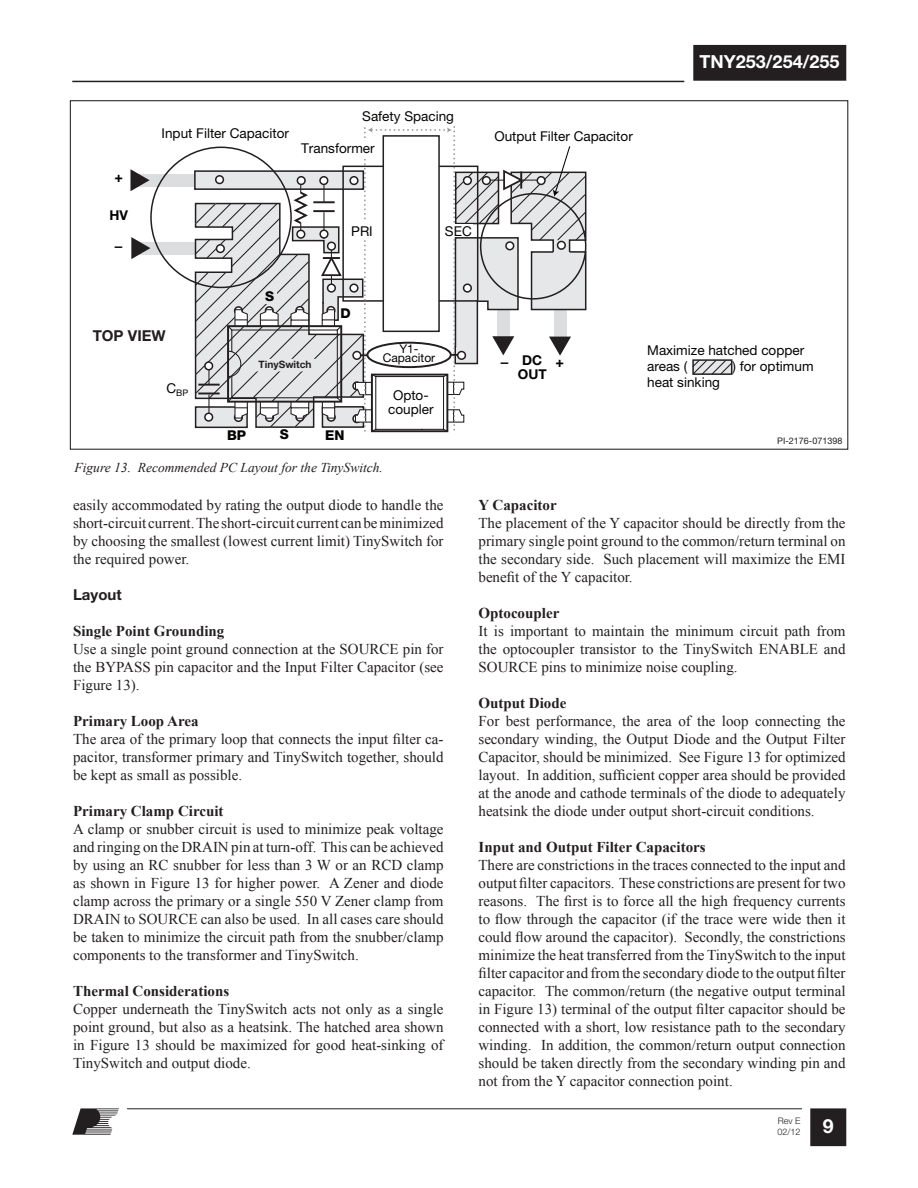
<style>
.page{position:relative;width:918px;height:1188px;background:#fff}
.page>*{position:absolute;margin:0;border:0;box-sizing:border-box;transform-origin:0 0}
.t1{font:700 19.5px "Helvetica Neue LT Std";color:#fff}
.t2{font:700 18px "Helvetica Neue LT Std";color:#fff}
._10_PT_Text{font:15px/18px "Times New Roman";color:#231f20;text-align:justify}
.Inside_Sub-subheader{font:700 15px "Times New Roman";color:#231f20}
.Inside_Subheader{font:700 15px "Helvetica Neue LT Std";color:#231f20}
.t3{font:13.5px/13.5px "Helvetica Neue LT Std";color:#040503;text-align:center}
.t4{font:italic 13.5px "Times New Roman";color:#231f20}
.t5{font:700 13.5px/11.9px "Helvetica Neue LT Std";color:#040503;text-align:center}
.t6{font:800 13.5px "Helvetica Neue LT Std";color:#040503}
.t7{font:700 13.5px "Helvetica";color:#040503}
.t8{font:12px/9px "Helvetica Neue LT Std";color:#040503;text-align:center}
.t9{font:700 10.2px "Helvetica Neue LT Std";color:#231f20}
.t10{font:9px "Helvetica Neue LT Std";color:#231f20}
.t11{font:300 9px/10.8px "Helvetica Neue LT Std";color:#231f20}
.t12{font:9px "Helvetica Neue LT Std";color:#040503}
.s1{font-family:"Helvetica"}
</style>
<div class="page">
<hr style="left:72px;top:81px;width:612px;height:1px;background:#231f20">
<div style="left:694px;top:46px;width:152px;height:34px;background:#231f20"></div>
<div style="left:693px;top:45px;width:153px;height:36px;border:2px solid #231f20"></div>
<svg style="left:72px;top:1108px;width:47px;height:27px"></svg>
<hr style="left:127px;top:1108px;width:675px;height:1px;background:#231f20">
<div style="left:811px;top:1109px;width:35px;height:36px;background:#231f20"></div>
<div style="left:810px;top:1108px;width:36px;height:38px;border:2px solid #231f20"></div>
<svg style="left:70px;top:100px;width:778px;height:350px"></svg>
<p class="t7" style="left:115px;top:168px;width:9px">+</p>
<p class="t5" style="left:110px;top:209px;width:20px">HV</p>
<p class="t7" style="left:115px;top:237px;width:9px">–</p>
<p class="t3" style="left:362px;top:109px;width:93px">Safety Spacing</p>
<p class="t3" style="left:301px;top:141px;width:75px">Transformer</p>
<p class="t3" style="left:162px;top:127px;width:129px">Input Filter Capacitor</p>
<p class="t3" style="left:494px;top:129px;width:140px">Output Filter Capacitor</p>
<p class="t3" style="left:351px;top:224px;width:23px">PRI</p>
<p class="t3" style="left:445px;top:224px;width:28px">SEC</p>
<p class="t2" style="left:700px;top:51px;width:141px">TNY253/254/255</p>
<p class="Inside_Subheader" style="left:93px;top:327px;width:75px">TOP VIEW</p>
<p class="t12" style="left:166px;top:387px;width:23px"><sup>C</sup>BP</p>
<p class="t6" style="left:265px;top:288px;width:11px">S</p>
<p class="t9" style="left:259px;top:358px;width:55px">TinySwitch</p>
<p class="t6" style="left:341px;top:305px;width:12px">D</p>
<p class="t6" style="left:280px;top:427px;width:11px">S</p>
<p class="t6" style="left:227px;top:427px;width:21px">BP</p>
<p class="t6" style="left:325px;top:427px;width:21px">EN</p>
<p class="t8" style="left:383px;top:344px;width:54px">Y1-<br>Capacitor</p>
<p class="t3" style="left:388px;top:388px;width:47px">Opto&shy;coupler</p>
<p class="t5" style="left:501px;top:356px;width:64px"><span class="s1">–</span>DC<span class="s1">+<br></span>OUT</p>
<p class="t3" style="left:647px;top:342px;width:159px;line-height:16.2px;text-align:left">Maximize hatched copper areas (</p>
<p class="t3" style="left:733px;top:359px;width:83px">) for optimum</p>
<p class="t3" style="left:647px;top:376px;width:74px">heat sinking</p>
<p class="t10" style="left:777px;top:435px;width:67px">PI-2176-071398</p>
<p class="t4" style="left:75px;top:458px;width:310px">Figure 13. Recommended PC Layout for the TinySwitch.</p>
<p class="_10_PT_Text" style="left:73px;top:496px;width:372px">easily accommodated by rating the output diode to handle the short-circuit current.The short-circuit current canbeminimized by choosing the smallest (lowest current limit) TinySwitch for the required power.</p>
<p class="Inside_Subheader" style="left:73px;top:585px;width:50px">Layout</p>
<p class="Inside_Sub-subheader" style="left:73px;top:621px;width:153px">Single Point Grounding</p>
<p class="_10_PT_Text" style="left:73px;top:640px;width:372px">Use a single point ground connection at the SOURCE pin for the BYPASS pin capacitor and the Input Filter Capacitor (see Figure 13).</p>
<p class="Inside_Sub-subheader" style="left:73px;top:711px;width:127px">Primary Loop Area</p>
<p class="_10_PT_Text" style="left:73px;top:730px;width:372px">The area of the primary loop that connects the input filter ca&shy;pacitor, transformer primary and TinySwitch together, should be kept as small as possible.</p>
<p class="Inside_Sub-subheader" style="left:73px;top:801px;width:152px">Primary Clamp Circuit</p>
<p class="_10_PT_Text" style="left:73px;top:820px;width:372px">A clamp or snubber circuit is used to minimize peak voltage and ringing on the DRAIN pin at turn-off. This can be achieved by using an RC snubber for less than 3 W or an RCD clamp as shown in Figure 13 for higher power. A Zener and diode clamp across the primary or a single 550 V Zener clamp from DRAIN to SOURCE can also be used. In all cases care should be taken to minimize the circuit path from the snubber/clamp components to the transformer and TinySwitch.</p>
<p class="Inside_Sub-subheader" style="left:73px;top:981px;width:158px">Thermal Considerations</p>
<p class="_10_PT_Text" style="left:73px;top:1000px;width:372px">Copper underneath the TinySwitch acts not only as a single point ground, but also as a heatsink. The hatched area shown in Figure 13 should be maximized for good heat-sinking of TinySwitch and output diode.</p>
<p class="Inside_Sub-subheader" style="left:478px;top:494px;width:80px">Y Capacitor</p>
<p class="_10_PT_Text" style="left:478px;top:514px;width:369px">The placement of the Y capacitor should be directly from the primary single point ground to the common/return terminal on the secondary side. Such placement will maximize the EMI benefit of the Y capacitor.</p>
<p class="Inside_Sub-subheader" style="left:478px;top:602px;width:82px">Optocoupler</p>
<p class="_10_PT_Text" style="left:478px;top:622px;width:369px">It is important to maintain the minimum circuit path from the optocoupler transistor to the TinySwitch ENABLE and SOURCE pins to minimize noise coupling.</p>
<p class="Inside_Sub-subheader" style="left:478px;top:692px;width:89px">Output Diode</p>
<p class="_10_PT_Text" style="left:478px;top:712px;width:369px">For best performance, the area of the loop connecting the secondary winding, the Output Diode and the Output Filter Capacitor, should be minimized. See Figure 13 for optimized layout. In addition, sufficient copper area should be provided at the anode and cathode terminals of the diode to adequately heatsink the diode under output short-circuit conditions.</p>
<p class="Inside_Sub-subheader" style="left:478px;top:836px;width:229px">Input and Output Filter Capacitors</p>
<p class="_10_PT_Text" style="left:478px;top:856px;width:369px">There are constrictions in the traces connected to the input and output filter capacitors. These constrictions are present for two reasons. The first is to force all the high frequency currents to flow through the capacitor (if the trace were wide then it could flow around the capacitor). Secondly, the constrictions minimize the heat transferred from the TinySwitch to the input filter capacitor and from the secondary diode to the output filter capacitor. The common/return (the negative output terminal in Figure 13) terminal of the output filter capacitor should be connected with a short, low resistance path to the secondary winding. In addition, the common/return output connection should be taken directly from the secondary winding pin and not from the Y capacitor connection point.</p>
<p class="t11" style="left:778px;top:1115px;width:25px">Rev E<br>02/12</p>
<h1 class="t1" style="left:823px;top:1114px;width:12px">9</h1>
</div>
